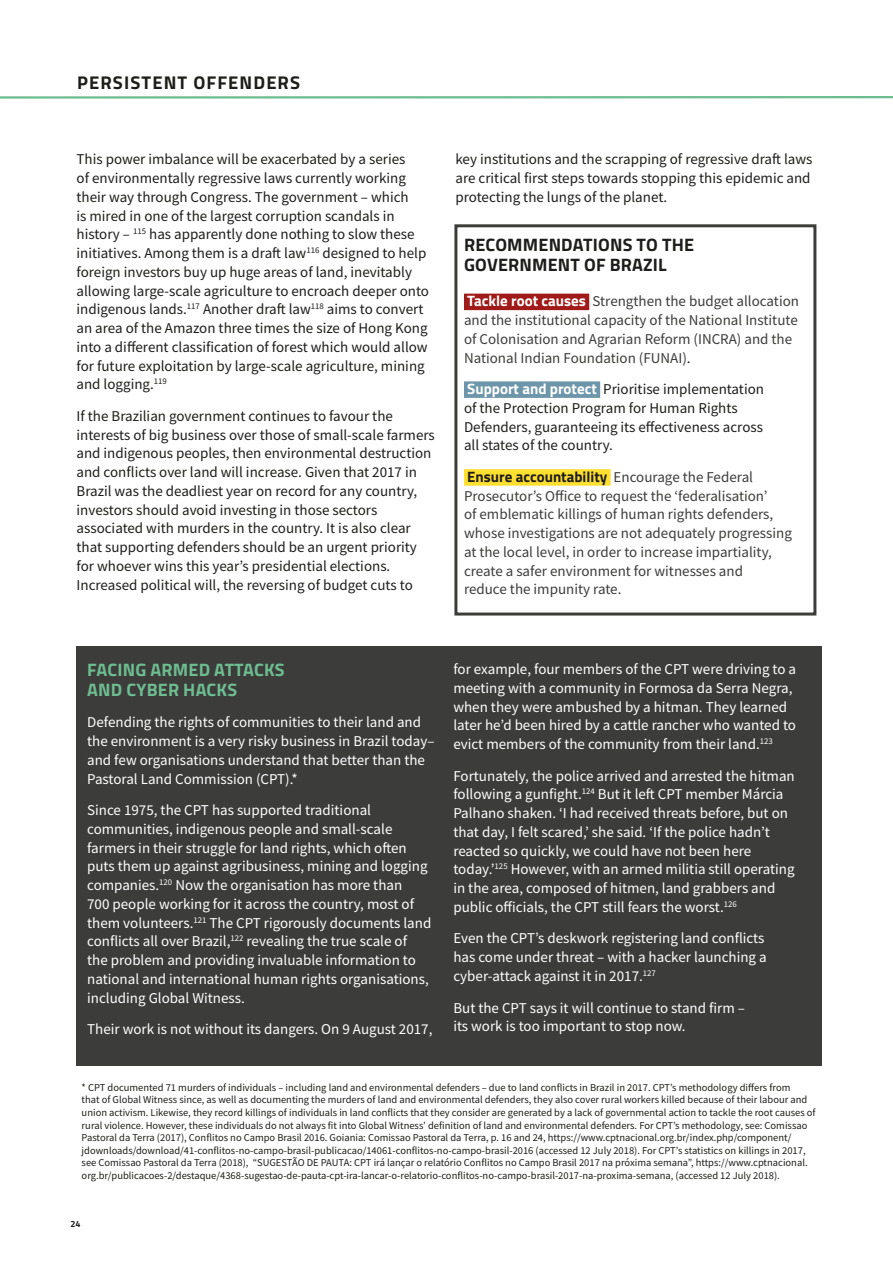
<style>
.page{position:relative;width:893px;height:1263px;background:#fff}
.page>*{position:absolute;margin:0;border:0;box-sizing:border-box;transform-origin:0 0}
.t1{font:700 18.45px "Titillium";letter-spacing:.06em;color:#1d1d1b}
.t2{font:700 18px/19.5px "Titillium";letter-spacing:.01em;color:#1d1d1b}
.t3{font:700 18px/19.5px "Titillium";letter-spacing:.01em;color:#6dbd91}
.t4{font:15px/18.8px "Source Sans Pro";color:#fff}
.t5{font:15px/18.8px "Source Sans Pro";color:#1d1d1b}
.t6{font:15px/18.8px "Source Sans Pro";color:#3c3c3b}
.t7{font:700 15px "Titillium";color:#1d1d1b}
.t8{font:10.5px/12.6px "Source Sans Pro";color:#1d1d1b}
.t9{font:700 9px "Titillium";color:#1d1d1b}
.s1{font-family:"Titillium";font-weight:700;color:#fff}
.s2{color:#1d1d1b}
.s3{font-family:"Source Sans Pro";font-weight:400;color:#3c3c3b}
</style>
<div class="page">
<svg style="left:0;top:96px;width:893px;height:3px"></svg>
<div style="left:77px;top:646px;width:745px;height:420px;background:#3c3c3b"></div>
<div style="left:464px;top:294px;width:125px;height:16px;background:#9f1a18"></div>
<div style="left:464px;top:381px;width:136px;height:17px;background:#6e96aa"></div>
<div style="left:464px;top:469px;width:147px;height:17px;background:#ffdf30"></div>
<div style="left:454px;top:224px;width:362px;height:391px;border:3px solid #3c3c3b"></div>
<p class="t1" style="left:77px;top:68px;width:225px">PERSISTENT OFFENDERS</p>
<p class="t5" style="left:77px;top:150px;width:354px">This power imbalance will be exacerbated by a series<br>of environmentally regressive laws currently working their way through Congress. The government – which<br>is mired in one of the largest corruption scandals in history – <sup>115</sup> has apparently done nothing to slow these initiatives. Among them is a draft law<sup>116</sup> designed to help foreign investors buy up huge areas of land, inevitably allowing large-scale agriculture to encroach deeper onto indigenous lands.<sup>117</sup> Another draft law<sup>118</sup> aims to convert an area of the Amazon three times the size of Hong Kong into a different classification of forest which would allow for future exploitation by large-scale agriculture, mining and logging.<sup>119</sup></p>
<p class="t5" style="left:77px;top:406px;width:360px">If the Brazilian government continues to favour the interests of big business over those of small-scale farmers and indigenous peoples, then environmental destruction and conflicts over land will increase. Given that 2017 in Brazil was the deadliest year on record for any country, investors should avoid investing in those sectors associated with murders in the country. It is also clear that supporting defenders should be an urgent priority for whoever wins this year’s presidential elections.<br>Increased political will, the reversing of budget cuts to</p>
<p class="t5" style="left:455px;top:150px;width:358px">key institutions and the scrapping of regressive draft laws are critical first steps towards stopping this epidemic and protecting the lungs of the planet.</p>
<p class="t2" style="left:464px;top:234px;width:231px">RECOMMENDATIONS TO THE<br>GOVERNMENT OF BRAZIL</p>
<p class="t6" style="left:464px;top:292px;width:337px"><span class="s1">Tackle root causes</span> Strengthen the budget allocation and the institutional capacity of the National Institute of Colonisation and Agrarian Reform (INCRA) and the National Indian Foundation (FUNAI)<span class="s2">.</span></p>
<p class="t5" style="left:464px;top:380px;width:302px"><span class="s1">Support and protect</span> Prioritise implementation of the Protection Program for Human Rights Defenders, guaranteeing its effectiveness across all states of the country.</p>
<p class="t7" style="left:467px;top:465px;width:287px">Ensure accountability <span class="s3">Encourage the Federal</span></p>
<p class="t6" style="left:464px;top:486px;width:329px">Prosecutor’s Office to request the ‘federalisation’<br>of emblematic killings of human rights defenders, whose investigations are not adequately progressing at the local level, in order to increase impartiality, create a safer environment for witnesses and<br>reduce the impunity rate.</p>
<p class="t3" style="left:87px;top:659px;width:199px">FACING ARMED ATTACKS<br>AND CYBER HACKS</p>
<p class="t4" style="left:87px;top:713px;width:349px">Defending the rights of communities to their land and the environment is a very risky business in Brazil today– and few organisations understand that better than the Pastoral Land Commission (CPT).*</p>
<p class="t4" style="left:87px;top:801px;width:346px">Since 1975, the CPT has supported traditional communities, indigenous people and small-scale farmers in their struggle for land rights, which often puts them up against agribusiness, mining and logging companies.<sup>120</sup> Now the organisation has more than<br>700 people working for it across the country, most of them volunteers.<sup>121</sup> The CPT rigorously documents land conflicts all over Brazil,<sup>122</sup> revealing the true scale of the problem and providing invaluable information to national and international human rights organisations, including Global Witness.</p>
<p class="t4" style="left:87px;top:1020px;width:347px">Their work is not without its dangers. On 9 August 2017,</p>
<p class="t4" style="left:453px;top:660px;width:344px">for example, four members of the CPT were driving to a meeting with a community in Formosa da Serra Negra, when they were ambushed by a hitman. They learned later he’d been hired by a cattle rancher who wanted to evict members of the community from their land.<sup>123</sup></p>
<p class="t4" style="left:453px;top:766px;width:343px">Fortunately, the police arrived and arrested the hitman following a gunfight.<sup>124</sup> But it left CPT member Márcia Palhano shaken. ‘I had received threats before, but on that day, I felt scared,’ she said. ‘If the police hadn’t reacted so quickly, we could have not been here today.’<sup>125</sup> However, with an armed militia still operating in the area, composed of hitmen, land grabbers and public officials, the CPT still fears the worst.<sup>126</sup></p>
<p class="t4" style="left:453px;top:929px;width:315px">Even the CPT’s deskwork registering land conflicts has come under threat – with a hacker launching a cyber-attack against it in 2017.<sup>127</sup></p>
<p class="t4" style="left:453px;top:998px;width:293px">But the CPT says it will continue to stand firm – its work is too important to stop now.</p>
<p class="t8" style="left:82px;top:1081px;width:735px">* CPT documented 71 murders of individuals – including land and environmental defenders – due to land conflicts in Brazil in 2017. CPT’s methodology differs from<br>that of Global Witness since, as well as documenting the murders of land and environmental defenders, they also cover rural workers killed because of their labour and union activism. Likewise, they record killings of individuals in land conflicts that they consider are generated by a lack of governmental action to tackle the root causes of rural violence. However, these individuals do not always fit into Global Witness’ definition of land and environmental defenders. For CPT’s methodology, see: Comissao Pastoral da Terra (2017), Conflitos no Campo Brasil 2016. Goiania: Comissao Pastoral da Terra, p. 16 and 24, https://www.cptnacional.org.br/index.php/component/ jdownloads/download/41-conflitos-no-campo-brasil-publicacao/14061-conflitos-no-campo-brasil-2016 (accessed 12 July 2018). For CPT’s statistics on killings in 2017, see Comissao Pastoral da Terra (2018), “SUGESTÃO DE PAUTA: CPT irá lançar o relatório Conflitos no Campo Brasil 2017 na próxima semana”, https://www.cptnacional. org.br/publicacoes-2/destaque/4368-sugestao-de-pauta-cpt-ira-lancar-o-relatorio-conflitos-no-campo-brasil-2017-na-proxima-semana, (accessed 12 July 2018).</p>
<p class="t9" style="left:71px;top:1217px;width:12px">24</p>
</div>
